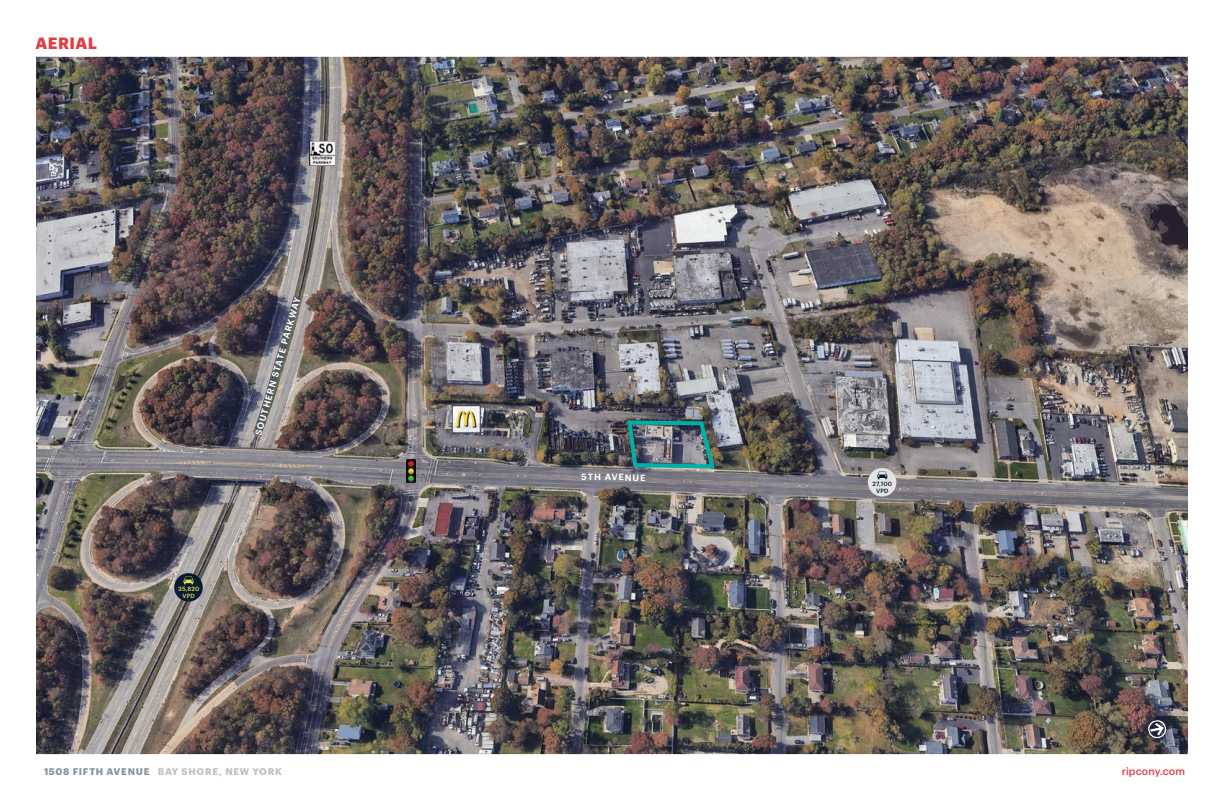
<style>
.page{position:relative;width:1224px;height:792px;background:#fff}
.page>*{position:absolute;margin:0;border:0;box-sizing:border-box;transform-origin:0 0}
.t1{font:700 16px "Graphik";letter-spacing:.025em;color:#e33b45}
.t2{font:500 10.5px "Graphik";letter-spacing:.01em;color:#e33b45}
.t3{font:700 9.5px "Graphik";letter-spacing:.075em;color:#bfc2c6}
.t4{font:600 9px "Graphik";color:#fff}
.t5{font:500 6px/7px "Graphik";letter-spacing:.025em;color:#081b33;text-align:center}
.t6{font:500 6px "Graphik";color:#e7e247}
.t7{font:500 6px "Graphik";color:#d9e146}
.s1{color:#8a949d}
</style>
<div class="page">
<img style="left:36px;top:57px;width:1152px;height:697px">
<svg style="left:1148px;top:720px;width:18px;height:18px"></svg>
<img style="left:626px;top:419px;width:91px;height:52px">
<img style="left:254px;top:296px;width:47px;height:140px">
<img style="left:310px;top:141px;width:24px;height:25px">
<div style="left:174px;top:573px;width:29px;height:29px;background:#081b33;border-radius:50%"></div>
<svg style="left:184px;top:577px;width:10px;height:8px"></svg>
<div style="left:868px;top:468px;width:28px;height:29px;background:#e2e4e2;border-radius:50%"></div>
<svg style="left:877px;top:472px;width:10px;height:7px"></svg>
<img style="left:454px;top:407px;width:24px;height:24px">
<img style="left:455px;top:411px;width:22px;height:17px">
<div style="left:452px;top:405px;width:28px;height:28px;border:1px solid #323640"></div>
<img style="left:406px;top:459px;width:10px;height:23px">
<h1 class="t1" style="left:36px;top:31px;width:63px">AERIAL</h1>
<p class="t4" style="left:251px;top:433px;width:145px;rotate:-74deg">SOUTHERN STATE PARKWAY</p>
<p class="t6" style="left:178px;top:584px;width:23px">35,820</p>
<p class="t7" style="left:183px;top:591px;width:14px">VPD</p>
<p class="t4" style="left:581px;top:470px;width:66px;rotate:1deg">5TH AVENUE</p>
<p class="t5" style="left:873px;top:480px;width:21px">27,100<br>VPD</p>
<p class="t3" style="left:44px;top:764px;width:239px"><span class="s1">1508 FIFTH AVENUE</span> BAY SHORE, NEW YORK</p>
<p class="t2" style="left:1122px;top:763px;width:65px">ripcony.com</p>
</div>
